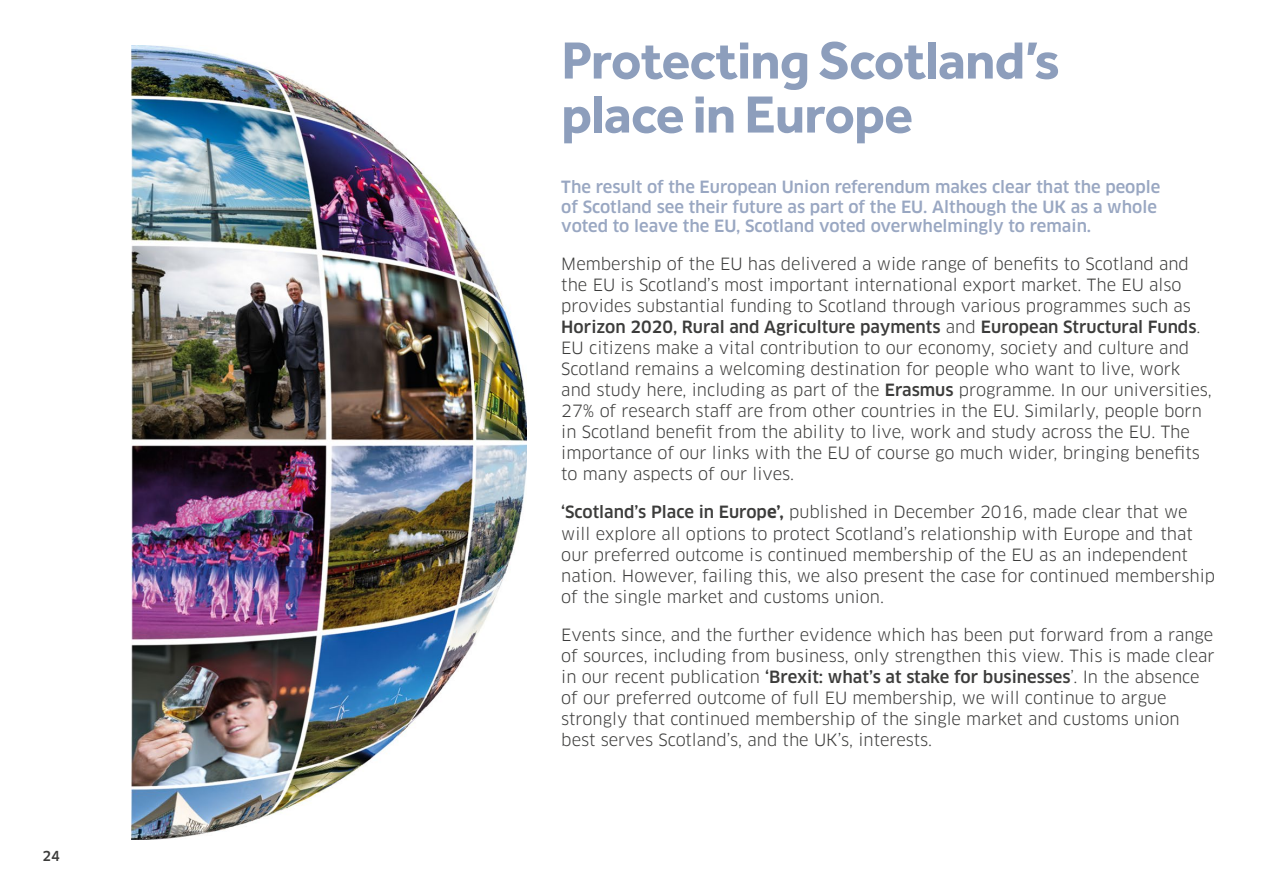
<style>
.page{position:relative;width:1263px;height:893px;background:#fff}
.page>*{position:absolute;margin:0;border:0;box-sizing:border-box;transform-origin:0 0}
.Heading{font:700 54px/54px "Effra";letter-spacing:-.015em;color:#8d9ebc}
.Body_Copy{font:16.5px/21px "Clan";color:#3c3c3b}
.Intro{font:500 16.5px/19.8px "Clan";color:#99a7c2}
.t1{font:500 13.5px "Clan";color:#3c3c3b}
.s1{font-weight:500}
.s2{font-weight:700}
</style>
<div class="page">
<img style="left:132px;top:45px;width:394px;height:794px">
<p class="t1" style="left:43px;top:848px;width:19px">24</p>
<p class="Heading" style="left:561px;top:32px;width:500px">Protecting Scotland’s place in Europe</p>
<p class="Intro" style="left:561px;top:177px;width:601px">The result of the European Union referendum makes clear that the people of Scotland see their future as part of the EU. Although the UK as a whole voted to leave the EU, Scotland voted overwhelmingly to remain.</p>
<p class="Body_Copy" style="left:561px;top:254px;width:652px">Membership of the EU has delivered a wide range of benefits to Scotland and the EU is Scotland’s most important international export market. The EU also provides substantial funding to Scotland through various programmes such as <span class="s1">Horizon 2020, Rural and Agriculture payments</span> and <span class="s1">European Structural Funds</span>.<br>EU citizens make a vital contribution to our economy, society and culture and Scotland remains a welcoming destination for people who want to live, work and study here, including as part of the <span class="s1">Erasmus</span> programme. In our universities, 27% of research staff are from other countries in the EU. Similarly, people born in Scotland benefit from the ability to live, work and study across the EU. The importance of our links with the EU of course go much wider, bringing benefits to many aspects of our lives.</p>
<p class="Body_Copy" style="left:561px;top:502px;width:655px"><span class="s1">‘Scotland’s Place in Europ</span><span class="s2">e’,</span> published in December 2016, made clear that we will explore all options to protect Scotland’s relationship with Europe and that our preferred outcome is continued membership of the EU as an independent nation. However, failing this, we also present the case for continued membership of the single market and customs union.</p>
<p class="Body_Copy" style="left:561px;top:624px;width:655px">Events since, and the further evidence which has been put forward from a range of sources, including from business, only strengthen this view. This is made clear in our recent publication <span class="s1">‘Brexit: what’s at stake for businesses</span>’. In the absence of our preferred outcome of full EU membership, we will continue to argue strongly that continued membership of the single market and customs union best serves Scotland’s, and the UK’s, interests.</p>
</div>
